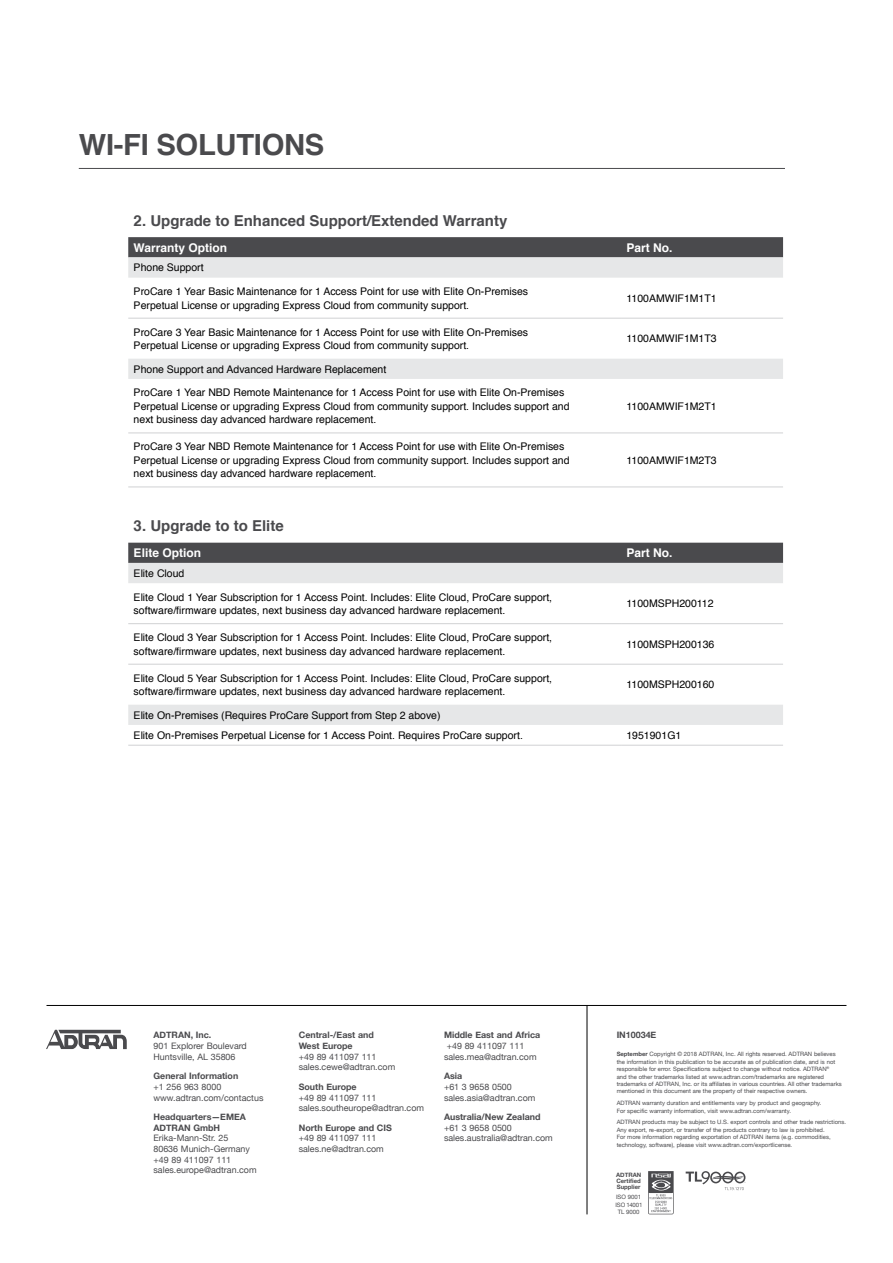
<style>
.page{position:relative;width:893px;height:1263px;background:#fff}
.page>*{position:absolute;margin:0;border:0;box-sizing:border-box;transform-origin:0 0}
.t1{font:700 29.25px "Helvetica";letter-spacing:-.01em;color:#4a4a4d}
.t2{font:700 15px "Helvetica";color:#4a4a4d}
.t3{font:700 12px "Helvetica";color:#fff}
.t4{font:10.5px/13.4px "Helvetica";color:#000}
.t5{font:8.85px/10.6px "Helvetica Neue";color:#4a4a4d}
.t6{font:700 8.85px/10.6px "Helvetica Neue";color:#4a4a4d}
.t7{font:6px/7.4px "Helvetica Neue";color:#4a4a4d}
.t8{font:700 6px/6px "Helvetica Neue";color:#4a4a4d;text-align:justify}
.s1{font-weight:700}
</style>
<div class="page">
<hr style="left:79px;top:168px;width:706px;height:1px;background:#4a4a4d">
<hr style="left:47px;top:1005px;width:799px;height:1px;background:#000">
<hr style="left:587px;top:1005px;width:1px;height:209px;background:#000">
<svg style="left:46px;top:1030px;width:81px;height:19px"></svg>
<svg style="left:686px;top:1171px;width:60px;height:19px"></svg>
<svg style="left:648px;top:1171px;width:26px;height:43px"></svg>
<svg style="left:128px;top:432px;width:655px;height:55px"></svg>
<div style="left:128px;top:237px;width:655px;height:20px;background:#4a4a4d"></div>
<svg style="left:128px;top:257px;width:655px;height:122px"></svg>
<hr style="left:128px;top:318px;width:493px;height:1px;background:#d0d1d3">
<hr style="left:621px;top:318px;width:162px;height:1px;background:#d0d1d3">
<hr style="left:128px;top:433px;width:493px;height:1px;background:#d0d1d3">
<hr style="left:621px;top:433px;width:162px;height:1px;background:#d0d1d3">
<hr style="left:128px;top:487px;width:493px;height:1px;background:#d0d1d3">
<hr style="left:621px;top:487px;width:162px;height:1px;background:#d0d1d3">
<svg style="left:128px;top:542px;width:655px;height:203px"></svg>
<div style="left:128px;top:543px;width:655px;height:20px;background:#4a4a4d"></div>
<svg style="left:128px;top:563px;width:655px;height:162px"></svg>
<hr style="left:128px;top:623px;width:493px;height:1px;background:#d0d1d3">
<hr style="left:621px;top:623px;width:162px;height:1px;background:#d0d1d3">
<hr style="left:128px;top:664px;width:493px;height:1px;background:#d0d1d3">
<hr style="left:621px;top:664px;width:162px;height:1px;background:#d0d1d3">
<hr style="left:128px;top:745px;width:493px;height:1px;background:#d0d1d3">
<hr style="left:621px;top:745px;width:162px;height:1px;background:#d0d1d3">
<h1 class="t1" style="left:79px;top:121px;width:247px">WI-FI SOLUTIONS</h1>
<h2 class="t2" style="left:134px;top:208px;width:375px">2. Upgrade to Enhanced Support/Extended Warranty</h2>
<p class="t3" style="left:134px;top:238px;width:95px">Warranty Option</p>
<p class="t3" style="left:626px;top:238px;width:48px">Part No.</p>
<p class="t4" style="left:134px;top:261px;width:72px">Phone Support</p>
<p class="t4" style="left:134px;top:285px;width:396px">ProCare 1 Year Basic Maintenance for 1 Access Point for use with Elite On-Premises<br>Perpetual License or upgrading Express Cloud from community support.</p>
<p class="t4" style="left:626px;top:292px;width:92px">1100AMWIF1M1T1</p>
<p class="t4" style="left:134px;top:326px;width:396px">ProCare 3 Year Basic Maintenance for 1 Access Point for use with Elite On-Premises<br>Perpetual License or upgrading Express Cloud from community support.</p>
<p class="t4" style="left:626px;top:332px;width:92px">1100AMWIF1M1T3</p>
<p class="t4" style="left:134px;top:363px;width:254px">Phone Support and Advanced Hardware Replacement</p>
<p class="t4" style="left:134px;top:386px;width:437px">ProCare 1 Year NBD Remote Maintenance for 1 Access Point for use with Elite On-Premises<br>Perpetual License or upgrading Express Cloud from community support. Includes support and next business day advanced hardware replacement.</p>
<p class="t4" style="left:626px;top:400px;width:92px">1100AMWIF1M2T1</p>
<p class="t4" style="left:134px;top:440px;width:437px">ProCare 3 Year NBD Remote Maintenance for 1 Access Point for use with Elite On-Premises<br>Perpetual License or upgrading Express Cloud from community support. Includes support and next business day advanced hardware replacement.</p>
<p class="t4" style="left:626px;top:454px;width:92px">1100AMWIF1M2T3</p>
<h2 class="t2" style="left:134px;top:514px;width:152px">3. Upgrade to to Elite</h2>
<p class="t3" style="left:134px;top:543px;width:69px">Elite Option</p>
<p class="t3" style="left:626px;top:543px;width:48px">Part No.</p>
<p class="t4" style="left:134px;top:567px;width:52px">Elite Cloud</p>
<p class="t4" style="left:134px;top:591px;width:420px">Elite Cloud 1 Year Subscription for 1 Access Point. Includes: Elite Cloud, ProCare support, software/firmware updates, next business day advanced hardware replacement.</p>
<p class="t4" style="left:626px;top:597px;width:89px">1100MSPH200112</p>
<p class="t4" style="left:134px;top:631px;width:420px">Elite Cloud 3 Year Subscription for 1 Access Point. Includes: Elite Cloud, ProCare support, software/firmware updates, next business day advanced hardware replacement.</p>
<p class="t4" style="left:626px;top:638px;width:89px">1100MSPH200136</p>
<p class="t4" style="left:134px;top:672px;width:420px">Elite Cloud 5 Year Subscription for 1 Access Point. Includes: Elite Cloud, ProCare support, software/firmware updates, next business day advanced hardware replacement.</p>
<p class="t4" style="left:626px;top:678px;width:89px">1100MSPH200160</p>
<p class="t4" style="left:134px;top:705px;width:391px;line-height:20.2px">Elite On-Premises (Requires ProCare Support from Step 2 above)<br>Elite On-Premises Perpetual License for 1 Access Point. Requires ProCare support.</p>
<p class="t4" style="left:626px;top:729px;width:56px">1951901G1</p>
<p class="t6" style="left:153px;top:1030px;width:59px">ADTRAN, Inc.</p>
<p class="t5" style="left:153px;top:1041px;width:95px">901 Explorer Boulevard<br>Huntsville, AL 35806</p>
<p class="t6" style="left:153px;top:1071px;width:86px">General Information</p>
<p class="t5" style="left:153px;top:1082px;width:111px">+1 256 963 8000 www.adtran.com/contactus</p>
<p class="t6" style="left:153px;top:1112px;width:94px">Headquarters—EMEA<br>ADTRAN GmbH</p>
<p class="t5" style="left:153px;top:1133px;width:105px">Erika-Mann-Str. 25<br>80636 Munich-Germany +49 89 411097 111 sales.europe@adtran.com</p>
<p class="t6" style="left:299px;top:1030px;width:77px">Central-/East and<br>West Europe</p>
<p class="t5" style="left:299px;top:1052px;width:98px">+49 89 411097 111 sales.cewe@adtran.com</p>
<p class="t6" style="left:299px;top:1082px;width:59px">South Europe</p>
<p class="t5" style="left:299px;top:1092px;width:127px">+49 89 411097 111 sales.southeurope@adtran.com</p>
<p class="t6" style="left:299px;top:1122px;width:95px">North Europe and CIS</p>
<p class="t5" style="left:299px;top:1133px;width:87px">+49 89 411097 111 sales.ne@adtran.com</p>
<p class="t6" style="left:444px;top:1030px;width:98px">Middle East and Africa</p>
<p class="t6" style="left:617px;top:1030px;width:41px">IN10034E</p>
<p class="t5" style="left:444px;top:1041px;width:94px;text-indent:3px">+49 89 411097 111 sales.mea@adtran.com</p>
<p class="t6" style="left:444px;top:1071px;width:20px">Asia</p>
<p class="t5" style="left:444px;top:1082px;width:93px">+61 3 9658 0500 sales.asia@adtran.com</p>
<p class="t6" style="left:444px;top:1112px;width:98px">Australia/New Zealand</p>
<p class="t5" style="left:444px;top:1123px;width:110px">+61 3 9658 0500 sales.australia@adtran.com</p>
<p class="t7" style="left:617px;top:1051px;width:226px"><span class="s1">September</span> Copyright © 2018 ADTRAN, Inc. All rights reserved. ADTRAN believes the information in this publication to be accurate as of publication date, and is not responsible for error. Specifications subject to change without notice. ADTRAN<sup>®<br></sup>and the other trademarks listed at www.adtran.com/trademarks are registered trademarks of ADTRAN, Inc. or its affiliates in various countries. All other trademarks mentioned in this document are the property of their respective owners.</p>
<p class="t7" style="left:617px;top:1100px;width:206px">ADTRAN warranty duration and entitlements vary by product and geography.<br>For specific warranty information, visit www.adtran.com/warranty.</p>
<p class="t7" style="left:617px;top:1119px;width:231px">ADTRAN products may be subject to U.S. export controls and other trade restrictions.<br>Any export, re-export, or transfer of the products contrary to law is prohibited.<br>For more information regarding exportation of ADTRAN items (e.g. commodities, technology, software), please visit www.adtran.com/exportlicense.</p>
<p class="t8" style="left:616px;top:1172px;width:27px">ADTRAN Certified Supplier</p>
<p class="t7" style="left:615px;top:1194px;width:29px;text-align:center">ISO 9001<br>ISO 14001<br>TL 9000</p>
</div>
